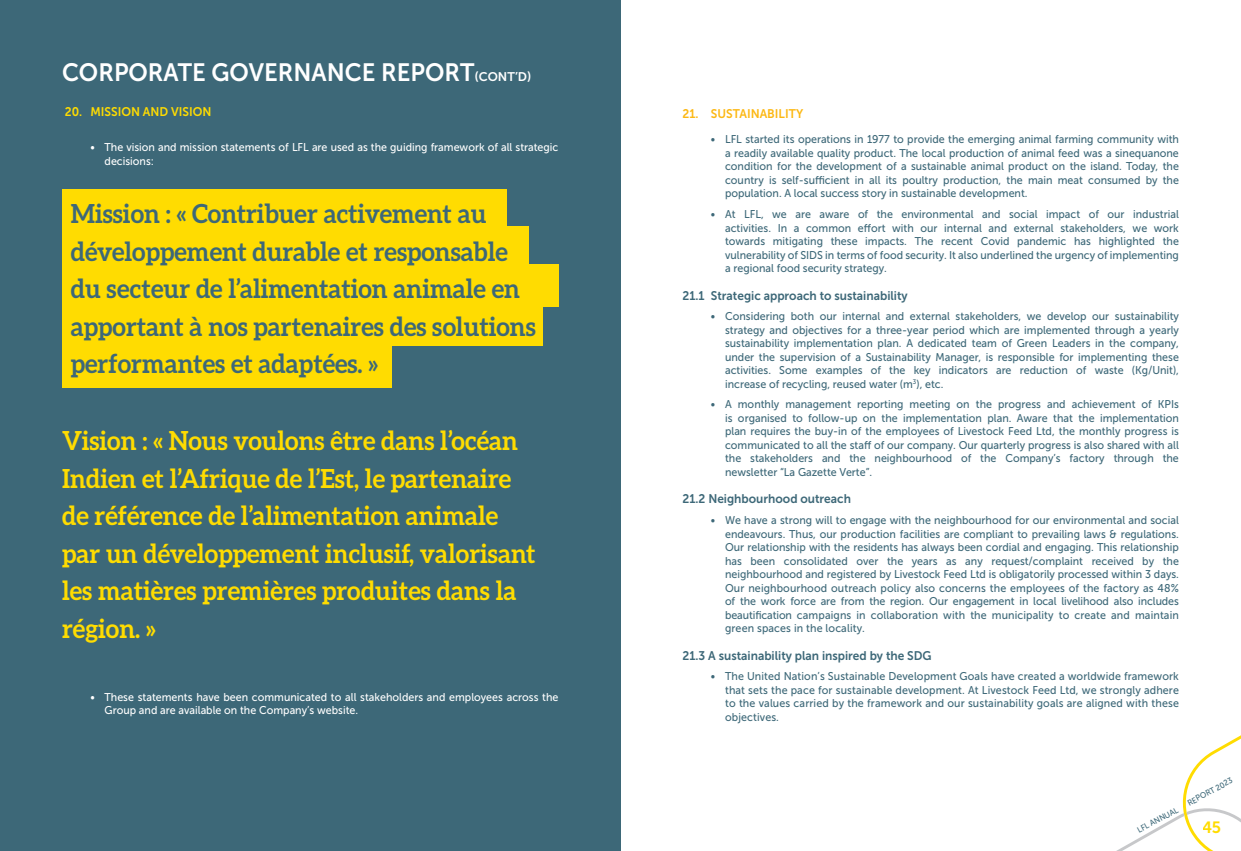
<style>
.page{position:relative;width:1241px;height:851px;background:#fff}
.page>*{position:absolute;margin:0;border:0;box-sizing:border-box;transform-origin:0 0}
.t1{font:700 26.25px/37.5px "Aleo";color:#ffdc01;scale:.95 1}
.t2{font:700 26.25px/37.5px "Aleo";color:#3d6878;scale:.95 1}
.t3{font:25px "Museo Sans 700";color:#fff;scale:.95 1}
.t4{font:16.25px "Museo Sans 700";color:#ffdc01}
.t5{font:12.5px "Museo Sans 700";color:#3d6878;scale:.95 1}
.t6{font:12.5px "Museo Sans 700";color:#ffdc01;scale:.95 1}
.t7{font:12.5px "Museo Sans 700";color:#fcb814;scale:.95 1}
.t8{font:11.25px/13.5px "Museo Sans 500";color:#3d6878;text-align:justify;scale:.95 1}
.t9{font:11.25px/13.5px "Museo Sans 500";color:#fff;scale:.95 1}
.t10{font:8.12px "Museo Sans 500";color:#3d6878;scale:.95 1}
.s1{font-size:12.5px}
</style>
<div class="page">
<svg style="left:1118px;top:736px;width:122px;height:114px"></svg>
<div style="left:0;top:0;width:620px;height:850px;background:#3d6878"></div>
<div style="left:62px;top:189px;width:445px;height:39px;background:#ffdc01"></div>
<div style="left:62px;top:227px;width:466px;height:42px;background:#ffdc01"></div>
<div style="left:62px;top:264px;width:496px;height:42px;background:#ffdc01"></div>
<div style="left:62px;top:303px;width:480px;height:43px;background:#ffdc01"></div>
<div style="left:62px;top:345px;width:330px;height:43px;background:#ffdc01"></div>
<p class="t3" style="left:62px;top:58px;width:495px">CORPORATE GOVERNANCE REPORT<span class="s1">(CONT’D)</span></p>
<p class="t6" style="left:65px;top:104px;width:156px">20. MISSION AND VISION</p>
<p class="t9" style="left:105px;top:141px;width:479px;text-indent:-14px">• The vision and mission statements of LFL are used as the guiding framework of all strategic decisions:</p>
<p class="t2" style="left:71px;top:194px;width:491px">Mission : « Contribuer activement au développement durable et responsable du secteur de l’alimentation animale en apportant à nos partenaires des solutions performantes et adaptées. »</p>
<p class="t1" style="left:62px;top:421px;width:500px">Vision : « Nous voulons être dans l’océan Indien et l’Afrique de l’Est, le partenaire de référence de l’alimentation animale par un développement inclusif, valorisant les matières premières produites dans la région. »</p>
<p class="t9" style="left:105px;top:689px;width:479px;text-indent:-14px">• These statements have been communicated to all stakeholders and employees across the<br>Group and are available on the Company’s website.</p>
<p class="t7" style="left:682px;top:106px;width:129px">21. SUSTAINABILITY</p>
<p class="t8" style="left:725px;top:133px;width:479px;text-indent:-14px">• LFL started its operations in 1977 to provide the emerging animal farming community with a readily available quality product. The local production of animal feed was a sinequanone condition for the development of a sustainable animal product on the island. Today, the country is self-sufficient in all its poultry production, the main meat consumed by the population. A local success story in sustainable development.</p>
<p class="t8" style="left:725px;top:207px;width:479px;text-indent:-14px">• At LFL, we are aware of the environmental and social impact of our industrial activities. In a common effort with our internal and external stakeholders, we work towards mitigating these impacts. The recent Covid pandemic has highlighted the vulnerability of SIDS in terms of food security. It also underlined the urgency of implementing a regional food security strategy.</p>
<p class="t5" style="left:682px;top:288px;width:238px">21.1 Strategic approach to sustainability</p>
<p class="t8" style="left:725px;top:309px;width:479px;text-indent:-14px">• Considering both our internal and external stakeholders, we develop our sustainability strategy and objectives for a three-year period which are implemented through a yearly sustainability implementation plan. A dedicated team of Green Leaders in the company, under the supervision of a Sustainability Manager, is responsible for implementing these activities. Some examples of the key indicators are reduction of waste (Kg/Unit), increase of recycling, reused water (m<sup>3</sup>), etc.</p>
<p class="t8" style="left:725px;top:397px;width:479px;text-indent:-14px">• A monthly management reporting meeting on the progress and achievement of KPIs is organised to follow-up on the implementation plan. Aware that the implementation plan requires the buy-in of the employees of Livestock Feed Ltd, the monthly progress is communicated to all the staff of our company. Our quarterly progress is also shared with all the stakeholders and the neighbourhood of the Company’s factory through the newsletter “La Gazette Verte”.</p>
<p class="t5" style="left:682px;top:492px;width:179px">21.2 Neighbourhood outreach</p>
<p class="t8" style="left:725px;top:513px;width:479px;text-indent:-14px">• We have a strong will to engage with the neighbourhood for our environmental and social endeavours. Thus, our production facilities are compliant to prevailing laws &amp; regulations.<br>Our relationship with the residents has always been cordial and engaging. This relationship has been consolidated over the years as any request/complaint received by the neighbourhood and registered by Livestock Feed Ltd is obligatorily processed within 3 days.<br>Our neighbourhood outreach policy also concerns the employees of the factory as 48% of the work force are from the region. Our engagement in local livelihood also includes beautification campaigns in collaboration with the municipality to create and maintain green spaces in the locality.</p>
<p class="t5" style="left:682px;top:648px;width:264px">21.3 A sustainability plan inspired by the SDG</p>
<p class="t8" style="left:725px;top:669px;width:479px;text-indent:-14px">• The United Nation’s Sustainable Development Goals have created a worldwide framework that sets the pace for sustainable development. At Livestock Feed Ltd, we strongly adhere to the values carried by the framework and our sustainability goals are aligned with these objectives.</p>
<p class="t10" style="left:1135px;top:826px;width:49px;rotate:-29deg">LFL ANNUAL</p>
<p class="t10" style="left:1185px;top:799px;width:54px;rotate:-29deg">REPORT 2023</p>
<h3 class="t4" style="left:1202px;top:818px;width:20px">45</h3>
</div>
